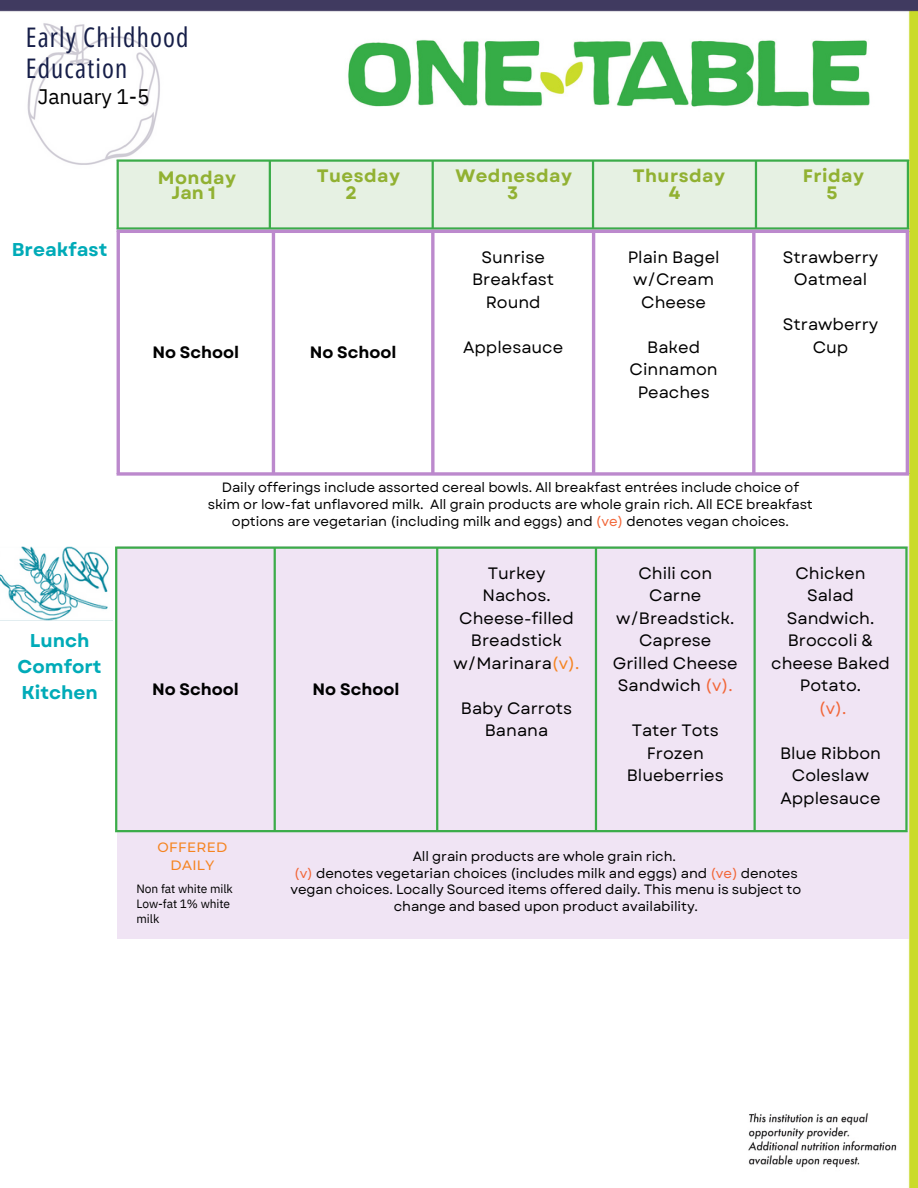
<style>
.page{position:relative;width:918px;height:1188px;background:#fff}
.page>*{position:absolute;margin:0;border:0;box-sizing:border-box;transform-origin:0 0}
.t1{font:27px/30.3px "Open Sans Condensed";letter-spacing:.045em;color:#161e48}
.t2{font:21px "IBM Plex Sans";letter-spacing:-.01em;color:#000}
.t3{font:700 18.6px/25.8px "Garet";color:#00abb8}
.t4{font:700 18px "Garet";letter-spacing:.025em;color:#91b132}
.t5{font:16.5px/22.5px "Garet";color:#000;text-align:center}
.t6{font:700 16.5px "Garet";color:#000}
.t7{font:16.5px "Garet";color:#f26638}
.t8{font:13.5px/16.8px "Garet";letter-spacing:-.01em;color:#000;text-align:center}
.t9{font:500 13.5px/18px "Montserrat";letter-spacing:.025em;color:#f58421;text-align:center}
.t10{font:12px/15px "IBM Plex Sans";letter-spacing:-.01em;color:#000}
.s1{color:#f26638}
.s2{color:#f58421}
</style>
<div class="page">
<img style="left:0;top:0;width:918px;height:1188px">
<img style="left:0;top:14px;width:170px;height:166px">
<div style="left:118px;top:547px;width:791px;height:392px;background:#f0e4f4"></div>
<hr style="left:115px;top:549px;width:2px;height:281px;background:#3bac49">
<hr style="left:274px;top:549px;width:2px;height:281px;background:#3bac49">
<hr style="left:436px;top:549px;width:2px;height:281px;background:#3bac49">
<hr style="left:595px;top:549px;width:2px;height:281px;background:#3bac49">
<hr style="left:754px;top:549px;width:2px;height:281px;background:#3bac49">
<hr style="left:905px;top:549px;width:3px;height:281px;background:#3bac49">
<hr style="left:115px;top:547px;width:793px;height:2px;background:#3bac49">
<hr style="left:115px;top:830px;width:793px;height:2px;background:#3bac49">
<img style="left:0;top:547px;width:112px;height:74px">
<div style="left:119px;top:162px;width:788px;height:65px;background:#e6f1e3"></div>
<hr style="left:117px;top:162px;width:2px;height:65px;background:#3bac49">
<hr style="left:269px;top:162px;width:2px;height:65px;background:#3bac49">
<hr style="left:432px;top:162px;width:2px;height:65px;background:#3bac49">
<hr style="left:592px;top:162px;width:2px;height:65px;background:#3bac49">
<hr style="left:755px;top:162px;width:2px;height:65px;background:#3bac49">
<hr style="left:907px;top:162px;width:2px;height:65px;background:#3bac49">
<hr style="left:117px;top:159px;width:792px;height:3px;background:#3bac49">
<hr style="left:117px;top:227px;width:792px;height:3px;background:#3bac49">
<hr style="left:117px;top:233px;width:3px;height:239px;background:#bc89cd">
<hr style="left:272px;top:233px;width:3px;height:239px;background:#bc89cd">
<svg style="left:431px;top:233px;width:4px;height:239px"></svg>
<hr style="left:592px;top:233px;width:3px;height:239px;background:#bc89cd">
<svg style="left:752px;top:233px;width:4px;height:239px"></svg>
<hr style="left:906px;top:233px;width:3px;height:239px;background:#bc89cd">
<hr style="left:117px;top:230px;width:792px;height:3px;background:#bc89cd">
<svg style="left:117px;top:472px;width:792px;height:4px;background:#c69ad4"></svg>
<p class="t1" style="left:26px;top:22px;width:164px">Early Childhood<br>Education</p>
<p class="t2" style="left:38px;top:82px;width:113px">January 1-5</p>
<p class="t3" style="left:12px;top:236px;width:97px">Breakfast</p>
<p class="t4" style="left:158px;top:164px;width:80px">Monday</p>
<p class="t4" style="left:317px;top:163px;width:85px">Tuesday</p>
<p class="t4" style="left:455px;top:163px;width:118px">Wednesday</p>
<p class="t4" style="left:633px;top:163px;width:94px">Thursday</p>
<p class="t4" style="left:803px;top:163px;width:63px">Friday</p>
<p class="t4" style="left:172px;top:180px;width:46px">Jan 1</p>
<p class="t4" style="left:345px;top:180px;width:13px">2</p>
<p class="t4" style="left:507px;top:180px;width:13px">3</p>
<p class="t4" style="left:669px;top:180px;width:13px">4</p>
<p class="t4" style="left:826px;top:180px;width:13px">5</p>
<p class="t6" style="left:152px;top:340px;width:88px">No School</p>
<p class="t6" style="left:310px;top:340px;width:88px">No School</p>
<p class="t5" style="left:472px;top:246px;width:84px">Sunrise<br>Breakfast<br>Round</p>
<p class="t5" style="left:463px;top:336px;width:102px">Applesauce</p>
<p class="t5" style="left:628px;top:246px;width:93px">Plain Bagel w/Cream<br>Cheese</p>
<p class="t5" style="left:630px;top:336px;width:90px">Baked<br>Cinnamon<br>Peaches</p>
<p class="t5" style="left:783px;top:246px;width:97px">Strawberry<br>Oatmeal</p>
<p class="t5" style="left:783px;top:313px;width:97px">Strawberry<br>Cup</p>
<p class="t3" style="left:30px;top:628px;width:61px">Lunch</p>
<p class="t3" style="left:18px;top:654px;width:85px">Comfort<br>Kitchen</p>
<p class="t8" style="left:208px;top:479px;width:606px">Daily offerings include assorted cereal bowls. All breakfast entrées include choice of skim or low-fat unflavored milk. All grain products are whole grain rich. All ECE breakfast options are vegetarian (including milk and eggs) and <span class="s1">(ve)</span> denotes vegan choices.</p>
<p class="t6" style="left:152px;top:677px;width:88px">No School</p>
<p class="t6" style="left:313px;top:677px;width:88px">No School</p>
<p class="t5" style="left:483px;top:562px;width:70px">Turkey<br>Nachos.</p>
<p class="t5" style="left:454px;top:607px;width:127px">Cheese-filled<br>Breadstick w/Marinara<span class="s2">(v).</span></p>
<p class="t5" style="left:461px;top:697px;width:113px">Baby Carrots</p>
<p class="t5" style="left:485px;top:719px;width:65px">Banana</p>
<p class="t5" style="left:616px;top:562px;width:120px">Chili con<br>Carne w/Breadstick.</p>
<p class="t5" style="left:613px;top:629px;width:126px">Caprese<br>Grilled Cheese<br>Sandwich <span class="s1">(v).</span></p>
<p class="t5" style="left:632px;top:719px;width:89px">Tater Tots</p>
<p class="t5" style="left:627px;top:742px;width:98px">Frozen<br>Blueberries</p>
<p class="t5" style="left:787px;top:562px;width:89px">Chicken<br>Salad<br>Sandwich.</p>
<p class="t5" style="left:771px;top:629px;width:120px">Broccoli &amp; cheese Baked<br>Potato.</p>
<p class="t7" style="left:819px;top:696px;width:29px">(v).</p>
<p class="t5" style="left:780px;top:742px;width:102px">Blue Ribbon<br>Coleslaw</p>
<p class="t5" style="left:781px;top:787px;width:102px">Applesauce</p>
<p class="t9" style="left:158px;top:838px;width:71px">OFFERED<br>DAILY</p>
<p class="t10" style="left:137px;top:881px;width:98px">Non fat white milk</p>
<p class="t10" style="left:137px;top:896px;width:95px">Low-fat 1% white milk</p>
<p class="t8" style="left:413px;top:848px;width:265px">All grain products are whole grain rich.</p>
<p class="t8" style="left:291px;top:864px;width:512px"><span class="s1">(v)</span> denotes vegetarian choices (includes milk and eggs) and <span class="s1">(ve)</span> denotes vegan choices. Locally Sourced items offered daily. This menu is subject to change and based upon product availability.</p>
</div>
